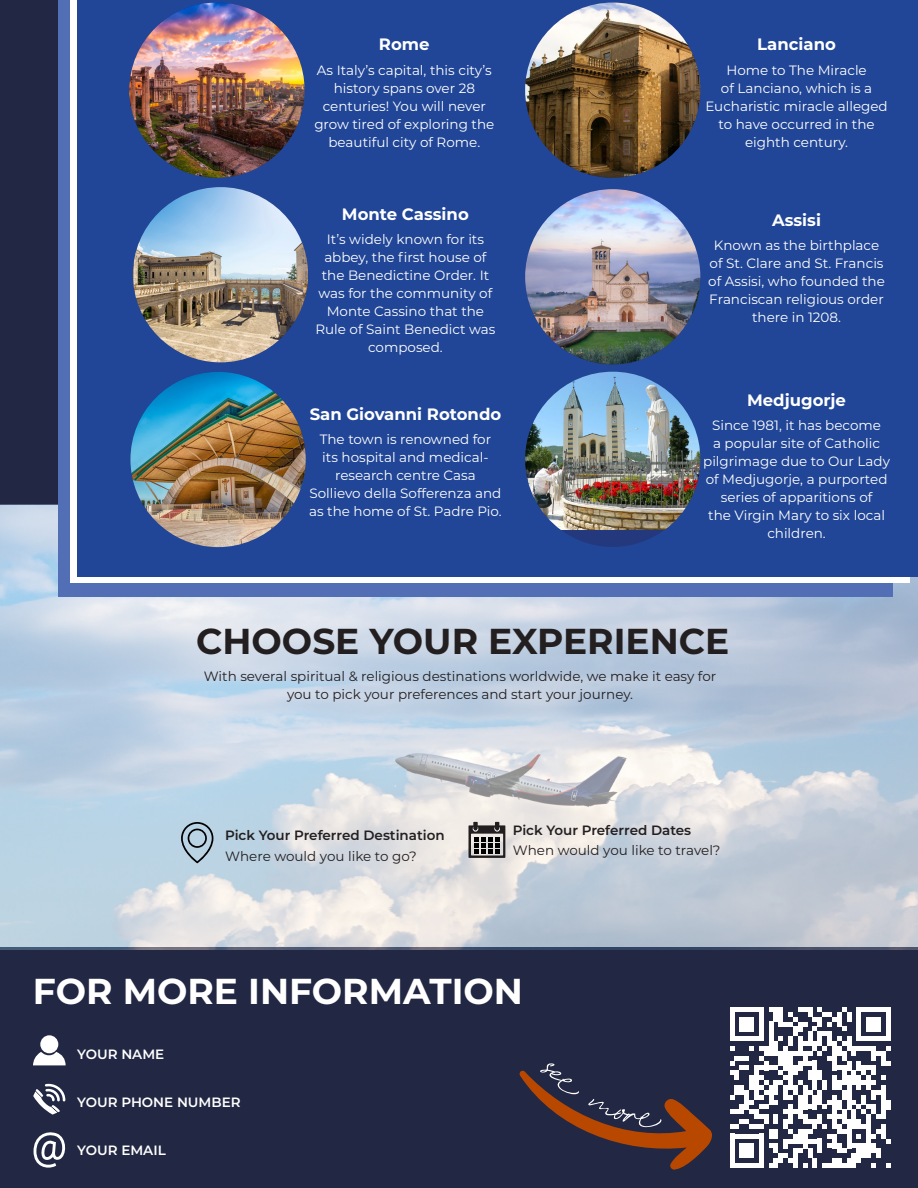
<style>
.page{position:relative;width:918px;height:1188px;background:#fff}
.page>*{position:absolute;margin:0;border:0;box-sizing:border-box;transform-origin:0 0}
.t1{font:700 36px "Montserrat";color:#231f20}
.t2{font:700 36px "Montserrat";color:#fff}
.t3{font:700 16.5px "Montserrat";color:#fff}
.t4{font:13.5px/18px "Montserrat";color:#fff;text-align:center}
.t5{font:13.5px/18px "Montserrat";color:#231f20;text-align:center}
.t6{font:600 13.5px "Montserrat";color:#231f20}
.t7{font:600 13.5px "Montserrat";color:#fff}
</style>
<div class="page">
<div style="left:0;top:0;width:893px;height:504px;background:#222743"></div>
<div style="left:0;top:948px;width:918px;height:240px;background:#222743"></div>
<img style="left:0;top:504px;width:918px;height:445px">
<svg style="left:730px;top:1007px;width:161px;height:161px"></svg>
<div style="left:58px;top:0;width:835px;height:596px;background:#526eb5"></div>
<div style="left:70px;top:0;width:840px;height:583px;background:#fff"></div>
<div style="left:77px;top:0;width:841px;height:576px;background:#214697"></div>
<img style="left:525px;top:3px;width:175px;height:175px;border-radius:88px">
<img style="left:525px;top:189px;width:175px;height:175px;border-radius:88px">
<div style="left:525px;top:372px;width:175px;height:175px;background:#24397d;border-radius:50%"></div>
<img style="left:525px;top:372px;width:175px;height:158px">
<img style="left:129px;top:3px;width:176px;height:175px;border-radius:88px">
<img style="left:133px;top:187px;width:175px;height:175px;border-radius:88px">
<svg style="left:181px;top:822px;width:32px;height:41px"></svg>
<svg style="left:469px;top:822px;width:36px;height:36px"></svg>
<div style="left:40px;top:1035px;width:18px;height:18px;background:#fff;border-radius:50%"></div>
<svg style="left:33px;top:1052px;width:33px;height:13px"></svg>
<svg style="left:33px;top:1084px;width:33px;height:31px"></svg>
<svg style="left:33px;top:1132px;width:33px;height:36px"></svg>
<img style="left:130px;top:372px;width:176px;height:175px;border-radius:88px">
<svg style="left:519px;top:1070px;width:193px;height:100px"></svg>
<p class="t3" style="left:379px;top:33px;width:52px">Rome</p>
<p class="t4" style="left:314px;top:60px;width:182px">As Italy’s capital, this city’s history spans over 28 centuries! You will never grow tired of exploring the beautiful city of Rome.</p>
<p class="t3" style="left:342px;top:202px;width:128px">Monte Cassino</p>
<p class="t4" style="left:315px;top:230px;width:182px">It’s widely known for its abbey, the first house of the Benedictine Order. It was for the community of<br>Monte Cassino that the<br>Rule of Saint Benedict was composed.</p>
<p class="t3" style="left:310px;top:402px;width:193px">San Giovanni Rotondo</p>
<p class="t4" style="left:309px;top:430px;width:194px">The town is renowned for<br>its hospital and medical&shy;research centre Casa<br>Sollievo della Sofferenza and as the home of St. Padre Pio.</p>
<p class="t3" style="left:757px;top:33px;width:80px">Lanciano</p>
<p class="t4" style="left:705px;top:60px;width:184px">Home to The Miracle<br>of Lanciano, which is a<br>Eucharistic miracle alleged to have occurred in the eighth century.</p>
<p class="t3" style="left:772px;top:208px;width:50px">Assisi</p>
<p class="t4" style="left:708px;top:236px;width:178px">Known as the birthplace of St. Clare and St. Francis of Assisi, who founded the<br>Franciscan religious order there in 1208.</p>
<p class="t3" style="left:747px;top:388px;width:100px">Medjugorje</p>
<p class="t4" style="left:703px;top:416px;width:188px">Since 1981, it has become<br>a popular site of Catholic pilgrimage due to Our Lady of Medjugorje, a purported series of apparitions of<br>the Virgin Mary to six local children.</p>
<p class="t1" style="left:196px;top:615px;width:535px">CHOOSE YOUR EXPERIENCE</p>
<p class="t5" style="left:204px;top:667px;width:514px">With several spiritual &amp; religious destinations worldwide, we make it easy for you to pick your preferences and start your journey.</p>
<p class="t6" style="left:225px;top:826px;width:221px">Pick Your Preferred Destination</p>
<p class="t5" style="left:225px;top:846px;width:193px">Where would you like to go?</p>
<p class="t6" style="left:513px;top:821px;width:180px">Pick Your Preferred Dates</p>
<p class="t5" style="left:513px;top:841px;width:209px">When would you like to travel?</p>
<p class="t2" style="left:33px;top:965px;width:492px">FOR MORE INFORMATION</p>
<p class="t7" style="left:77px;top:1045px;width:89px">YOUR NAME</p>
<p class="t7" style="left:77px;top:1093px;width:165px">YOUR PHONE NUMBER</p>
<p class="t7" style="left:77px;top:1141px;width:90px">YOUR EMAIL</p>
</div>
